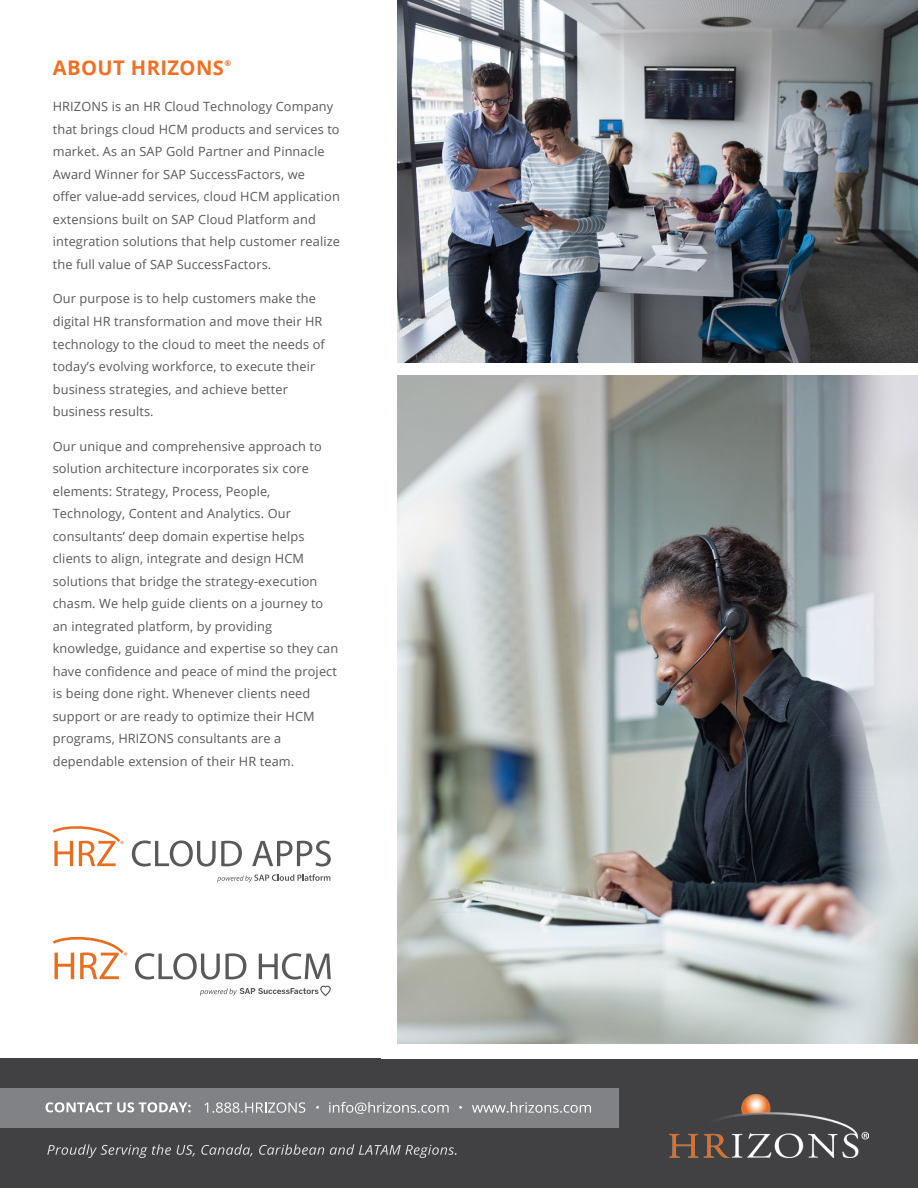
<style>
.page{position:relative;width:918px;height:1188px;background:#fff}
.page>*{position:absolute;margin:0;border:0;box-sizing:border-box;transform-origin:0 0}
.t1{font:700 20.1px "Open Sans";letter-spacing:.02em;color:#f36f21}
.t2{font:12.75px/22.5px "Open Sans";letter-spacing:.01em;color:#58595b}
.t3{font:700 8.1px "Open Sans";color:#f36f21}
</style>
<div class="page">
<div style="left:0;top:1058px;width:918px;height:130px;background:#414042"></div>
<div style="left:0;top:1088px;width:619px;height:39px;background:#808285"></div>
<svg style="left:205px;top:1102px;width:100px;height:11px"></svg>
<svg style="left:329px;top:1102px;width:120px;height:12px"></svg>
<svg style="left:472px;top:1102px;width:119px;height:11px"></svg>
<svg style="left:46px;top:1102px;width:145px;height:10px"></svg>
<svg style="left:47px;top:1144px;width:124px;height:14px"></svg>
<svg style="left:177px;top:1145px;width:18px;height:11px"></svg>
<svg style="left:201px;top:1144px;width:52px;height:12px"></svg>
<svg style="left:259px;top:1144px;width:65px;height:11px"></svg>
<svg style="left:330px;top:1144px;width:126px;height:14px"></svg>
<img style="left:669px;top:1094px;width:200px;height:63px">
<img style="left:397px;top:376px;width:521px;height:668px">
<svg style="left:132px;top:840px;width:110px;height:27px"></svg>
<svg style="left:252px;top:840px;width:79px;height:27px"></svg>
<svg style="left:53px;top:826px;width:71px;height:40px"></svg>
<svg style="left:217px;top:874px;width:113px;height:8px"></svg>
<svg style="left:135px;top:953px;width:111px;height:27px"></svg>
<svg style="left:259px;top:953px;width:72px;height:27px"></svg>
<svg style="left:53px;top:937px;width:74px;height:42px"></svg>
<svg style="left:200px;top:986px;width:131px;height:10px"></svg>
<img style="left:397px;top:0;width:521px;height:363px">
<h1 class="t1" style="left:53px;top:53px;width:173px">ABOUT HRIZONS</h1>
<p class="t3" style="left:224px;top:57px;width:8px">®</p>
<p class="t2" style="left:53px;top:95px;width:289px">HRIZONS is an HR Cloud Technology Company that brings cloud HCM products and services to market. As an SAP Gold Partner and Pinnacle Award Winner for SAP SuccessFactors, we<br>offer value-add services, cloud HCM application extensions built on SAP Cloud Platform and integration solutions that help customer realize the full value of SAP SuccessFactors.</p>
<p class="t2" style="left:53px;top:287px;width:274px">Our purpose is to help customers make the digital HR transformation and move their HR technology to the cloud to meet the needs of today’s evolving workforce, to execute their business strategies, and achieve better business results.</p>
<p class="t2" style="left:53px;top:435px;width:287px">Our unique and comprehensive approach to solution architecture incorporates six core elements: Strategy, Process, People, Technology, Content and Analytics. Our consultants’ deep domain expertise helps clients to align, integrate and design HCM solutions that bridge the strategy-execution chasm. We help guide clients on a journey to an integrated platform, by providing knowledge, guidance and expertise so they can have confidence and peace of mind the project is being done right. Whenever clients need support or are ready to optimize their HCM programs, HRIZONS consultants are a dependable extension of their HR team.</p>
</div>
